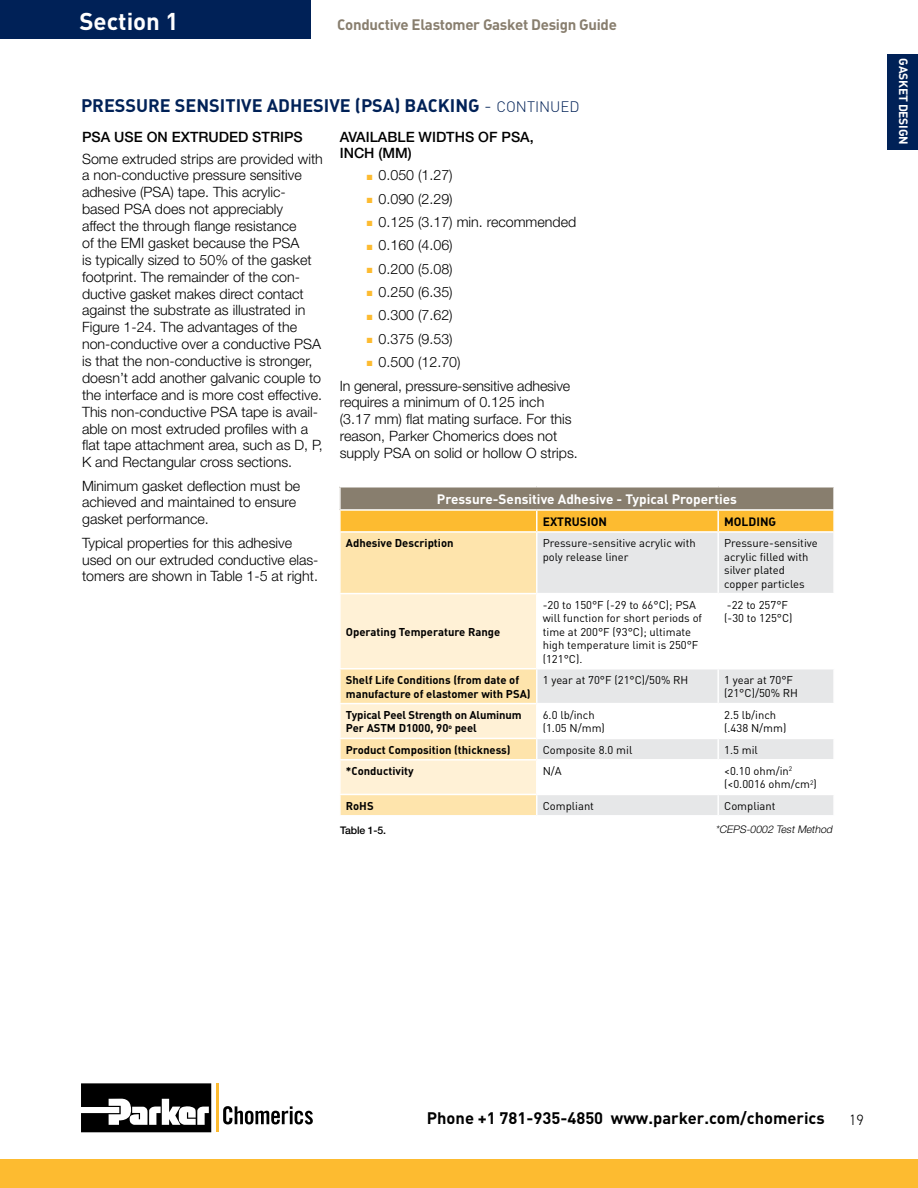
<style>
.page{position:relative;width:918px;height:1188px;background:#fff}
.page>*{position:absolute;margin:0;border:0;box-sizing:border-box;transform-origin:0 0}
.t1{font:700 24px "DIN";color:#fff}
.t2{font:700 18px "DIN";color:#002157}
.t3{font:700 16.5px "DIN";color:#000}
.t4{font:700 15px "DIN";letter-spacing:-.02em;color:#887e6e}
.t5{font:300 15px "DIN2014";color:#000}
.t6{font:300 14.25px/16.8px "Helvetica Neue LT Pro";color:#000}
.t7{font:500 14.25px/16.8px "Helvetica Neue LT Pro";color:#000}
.t8{font:700 13.5px "DIN";color:#fff}
.t9{font:700 12px "DIN";color:#000}
.t10{font:700 12px "DIN";letter-spacing:-.02em;color:#fff}
.t11{font:11.25px/13.5px "DIN";color:#000}
.t12{font:700 11.25px/13.5px "DIN";color:#000}
.t13{font:italic 300 10.5px "Helvetica Neue LT Pro";color:#000}
.t14{font:500 10.5px "Helvetica Neue LT Pro";letter-spacing:-.015em;color:#000}
.s1{font-weight:300}
.s2{font-weight:300;font-size:15px}
.s3{color:#fdbb30}
</style>
<div class="page">
<div style="left:0;top:1159px;width:918px;height:29px;background:#fdbb30"></div>
<svg style="left:81px;top:1083px;width:130px;height:49px"></svg>
<hr style="left:216px;top:1084px;width:3px;height:48px;background:#fdbb30">
<svg style="left:223px;top:1106px;width:90px;height:18px"></svg>
<div style="left:340px;top:487px;width:494px;height:23px;background:#887e6e"></div>
<div style="left:341px;top:511px;width:492px;height:20px;background:#fdbb30"></div>
<div style="left:341px;top:533px;width:195px;height:282px;background:#fee4ac"></div>
<svg style="left:538px;top:533px;width:295px;height:282px"></svg>
<svg style="left:341px;top:594px;width:195px;height:200px;background:#feedca"></svg>
<hr style="left:339px;top:486px;width:198px;height:2px;background:#fff">
<hr style="left:339px;top:487px;width:2px;height:22px;background:#fff">
<hr style="left:537px;top:486px;width:181px;height:2px;background:#fff">
<hr style="left:718px;top:486px;width:117px;height:2px;background:#fff">
<hr style="left:833px;top:487px;width:2px;height:22px;background:#fff">
<hr style="left:339px;top:509px;width:198px;height:2px;background:#fff">
<hr style="left:537px;top:509px;width:181px;height:2px;background:#fff">
<hr style="left:536px;top:511px;width:2px;height:20px;background:#fff">
<hr style="left:718px;top:509px;width:117px;height:2px;background:#fff">
<hr style="left:717px;top:511px;width:2px;height:20px;background:#fff">
<hr style="left:717px;top:533px;width:2px;height:60px;background:#fff">
<hr style="left:339px;top:593px;width:198px;height:1px;background:#fff">
<hr style="left:537px;top:593px;width:181px;height:1px;background:#fff">
<hr style="left:718px;top:593px;width:117px;height:1px;background:#fff">
<hr style="left:717px;top:594px;width:2px;height:74px;background:#fff">
<hr style="left:339px;top:668px;width:198px;height:1px;background:#fff">
<hr style="left:537px;top:668px;width:181px;height:1px;background:#fff">
<hr style="left:718px;top:668px;width:117px;height:1px;background:#fff">
<hr style="left:717px;top:669px;width:2px;height:34px;background:#fff">
<hr style="left:339px;top:703px;width:198px;height:1px;background:#fff">
<hr style="left:537px;top:703px;width:181px;height:1px;background:#fff">
<hr style="left:718px;top:703px;width:117px;height:1px;background:#fff">
<hr style="left:717px;top:704px;width:2px;height:34px;background:#fff">
<hr style="left:339px;top:738px;width:198px;height:1px;background:#fff">
<hr style="left:537px;top:738px;width:181px;height:1px;background:#fff">
<hr style="left:718px;top:738px;width:117px;height:1px;background:#fff">
<hr style="left:717px;top:739px;width:2px;height:20px;background:#fff">
<hr style="left:339px;top:759px;width:198px;height:2px;background:#fff">
<hr style="left:537px;top:759px;width:181px;height:2px;background:#fff">
<hr style="left:718px;top:759px;width:117px;height:2px;background:#fff">
<hr style="left:717px;top:761px;width:2px;height:33px;background:#fff">
<hr style="left:339px;top:794px;width:198px;height:1px;background:#fff">
<hr style="left:537px;top:794px;width:181px;height:1px;background:#fff">
<hr style="left:718px;top:794px;width:117px;height:1px;background:#fff">
<hr style="left:717px;top:795px;width:2px;height:20px;background:#fff">
<div style="left:0;top:0;width:310px;height:38px;background:#002157"></div>
<div style="left:888px;top:54px;width:30px;height:95px;background:#002157"></div>
<h1 class="t1" style="left:79px;top:5px;width:101px">Section 1</h1>
<p class="t4" style="left:337px;top:15px;width:281px">Conductive Elastomer Gasket Design Guide</p>
<p class="t2" style="left:81px;top:94px;width:500px">PRESSURE SENSITIVE ADHESIVE (PSA) BACKING <span class="s1">-</span> <span class="s2">CONTINUED</span></p>
<p class="t7" style="left:82px;top:128px;width:222px">PSA USE ON EXTRUDED STRIPS</p>
<p class="t6" style="left:82px;top:150px;width:242px">Some extruded strips are provided with a non-conductive pressure sensitive adhesive (PSA) tape. This acrylic&shy;based PSA does not appreciably<br>affect the through flange resistance<br>of the EMI gasket because the PSA<br>is typically sized to 50% of the gasket footprint. The remainder of the con&shy;ductive gasket makes direct contact against the substrate as illustrated in Figure 1-24. The advantages of the non-conductive over a conductive PSA is that the non-conductive is stronger, doesn’t add another galvanic couple to the interface and is more cost effective.<br>This non-conductive PSA tape is avail&shy;able on most extruded profiles with a flat tape attachment area, such as D, P, K and Rectangular cross sections.</p>
<p class="t6" style="left:82px;top:477px;width:220px">Minimum gasket deflection must be achieved and maintained to ensure gasket performance.</p>
<p class="t6" style="left:82px;top:534px;width:238px">Typical properties for this adhesive used on our extruded conductive elas&shy;tomers are shown in Table 1-5 at right.</p>
<p class="t7" style="left:340px;top:128px;width:195px">AVAILABLE WIDTHS OF PSA,<br>INCH (MM)</p>
<p class="t6" style="left:367px;top:167px;width:87px"><span class="s3">■</span> 0.050 (1.27)</p>
<p class="t6" style="left:367px;top:190px;width:87px"><span class="s3">■</span> 0.090 (2.29)</p>
<p class="t6" style="left:367px;top:213px;width:211px"><span class="s3">■</span> 0.125 (3.17) min. recommended</p>
<p class="t6" style="left:367px;top:237px;width:87px"><span class="s3">■</span> 0.160 (4.06)</p>
<p class="t6" style="left:367px;top:260px;width:87px"><span class="s3">■</span> 0.200 (5.08)</p>
<p class="t6" style="left:367px;top:283px;width:87px"><span class="s3">■</span> 0.250 (6.35)</p>
<p class="t6" style="left:367px;top:307px;width:87px"><span class="s3">■</span> 0.300 (7.62)</p>
<p class="t6" style="left:367px;top:330px;width:87px"><span class="s3">■</span> 0.375 (9.53)</p>
<p class="t6" style="left:340px;top:350px;width:232px;line-height:23.4px;text-indent:27px"><span class="s3">■</span> 0.500 (12.70)<br>In general, pressure-sensitive adhesive</p>
<p class="t6" style="left:340px;top:394px;width:240px">requires a minimum of 0.125 inch (3.17 mm) flat mating surface. For this reason, Parker Chomerics does not supply PSA on solid or hollow O strips.</p>
<p class="t8" style="left:437px;top:490px;width:301px">Pressure-Sensitive Adhesive - Typical Properties</p>
<p class="t9" style="left:543px;top:514px;width:66px">EXTRUSION</p>
<p class="t9" style="left:724px;top:514px;width:54px">MOLDING</p>
<p class="t12" style="left:346px;top:536px;width:109px">Adhesive Description</p>
<p class="t11" style="left:543px;top:536px;width:155px">Pressure-sensitive acrylic with poly release liner</p>
<p class="t11" style="left:724px;top:536px;width:95px">Pressure-sensitive acrylic filled with silver plated copper particles</p>
<p class="t12" style="left:346px;top:625px;width:156px">Operating Temperature Range</p>
<p class="t11" style="left:543px;top:598px;width:161px">-20 to 150°F (-29 to 66°C); PSA will function for short periods of time at 200°F (93°C); ultimate high temperature limit is 250°F (121°C).</p>
<p class="t11" style="left:724px;top:598px;width:70px">-22 to 257°F (-30 to 125°C)</p>
<p class="t12" style="left:346px;top:673px;width:186px">Shelf Life Conditions (from date of manufacture of elastomer with PSA)</p>
<p class="t11" style="left:543px;top:673px;width:147px">1 year at 70°F (21°C)/50% RH</p>
<p class="t11" style="left:724px;top:673px;width:75px">1 year at 70°F (21°C)/50% RH</p>
<p class="t12" style="left:346px;top:708px;width:177px">Typical Peel Strength on Aluminum<br>Per ASTM D1000, 90<sup>o</sup> peel</p>
<p class="t11" style="left:543px;top:708px;width:64px">6.0 lb/inch (1.05 N/mm)</p>
<p class="t11" style="left:724px;top:708px;width:64px">2.5 lb/inch (.438 N/mm)</p>
<p class="t12" style="left:346px;top:743px;width:166px">Product Composition (thickness)</p>
<p class="t11" style="left:543px;top:743px;width:91px">Composite 8.0 mil</p>
<p class="t11" style="left:724px;top:743px;width:35px">1.5 mil</p>
<p class="t12" style="left:346px;top:764px;width:69px">*Conductivity</p>
<p class="t11" style="left:543px;top:764px;width:21px">N/A</p>
<p class="t11" style="left:724px;top:764px;width:94px">&lt;0.10 ohm/in<sup>2 </sup>(&lt;0.0016 ohm/cm<sup>2</sup>)</p>
<p class="t12" style="left:346px;top:799px;width:29px">RoHS</p>
<p class="t11" style="left:543px;top:799px;width:53px">Compliant</p>
<p class="t11" style="left:724px;top:799px;width:53px">Compliant</p>
<p class="t14" style="left:340px;top:824px;width:47px">Table 1-5.</p>
<p class="t13" style="left:716px;top:823px;width:120px">*CEPS-0002 Test Method</p>
<p class="t10" style="left:911px;top:58px;width:88px;rotate:90deg">GASKET DESIGN</p>
<p class="t3" style="left:427px;top:1108px;width:399px">Phone +1 781-935-4850 www.parker.com/chomerics</p>
<p class="t5" style="left:849px;top:1110px;width:16px">19</p>
</div>
